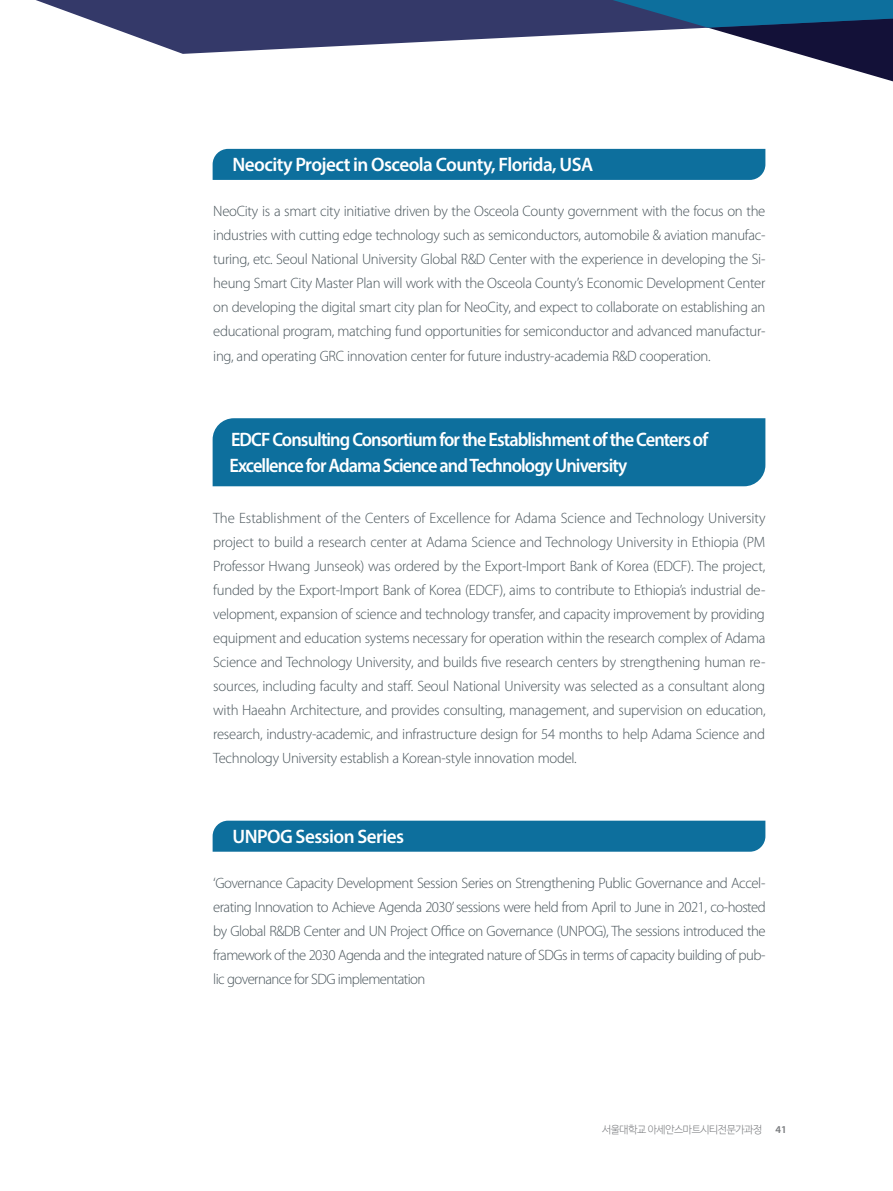
<style>
.page{position:relative;width:893px;height:1191px;background:#fff}
.page>*{position:absolute;margin:0;border:0;box-sizing:border-box;transform-origin:0 0}
.t1{font:600 19.5px/25.5px "Myriad Pro";letter-spacing:-.05em;color:#fff;scale:.94 1}
.t2{font:600 19.5px "Myriad Pro";letter-spacing:-.03em;color:#fff}
.t3{font:300 15px/24px "Myriad Pro";letter-spacing:-.02em;color:#475359;text-align:justify}
.t4{font:10.5px "Nanum Barun Gothic OTF Light";letter-spacing:-.04em;color:#76787b}
.t5{font:600 10.5px "Myriad Pro";color:#76787b}
</style>
<div class="page">
<svg style="left:36px;top:0;width:532px;height:54px;fill:#343969"></svg>
<svg style="left:568px;top:0;width:325px;height:82px"></svg>
<div style="left:213px;top:149px;width:552px;height:31px;background:#0d6f9d"></div>
<div style="left:213px;top:418px;width:552px;height:68px;background:#0d6f9d"></div>
<div style="left:213px;top:820px;width:552px;height:31px;background:#0d6f9d"></div>
<h1 class="t2" style="left:233px;top:152px;width:362px">Neocity Project in Osceola County, Florida, USA</h1>
<p class="t3" style="left:213px;top:200px;width:554px">NeoCity is a smart city initiative driven by the Osceola County government with the focus on the industries with cutting edge technology such as semiconductors, automobile &amp; aviation manufac&shy;turing, etc. Seoul National University Global R&amp;D Center with the experience in developing the Si&shy;heung Smart City Master Plan will work with the Osceola County’s Economic Development Center on developing the digital smart city plan for NeoCity, and expect to collaborate on establishing an educational program, matching fund opportunities for semiconductor and advanced manufactur&shy;ing, and operating GRC innovation center for future industry-academia R&amp;D cooperation.</p>
<h1 class="t1" style="left:230px;top:426px;width:511px">EDCF Consulting Consortium for the Establishment of the Centers of<br>Excellence for Adama Science and Technology University</h1>
<p class="t3" style="left:213px;top:506px;width:554px">The Establishment of the Centers of Excellence for Adama Science and Technology University project to build a research center at Adama Science and Technology University in Ethiopia (PM Professor Hwang Junseok) was ordered by the Export-Import Bank of Korea (EDCF). The project, funded by the Export-Import Bank of Korea (EDCF), aims to contribute to Ethiopia’s industrial de&shy;velopment, expansion of science and technology transfer, and capacity improvement by providing equipment and education systems necessary for operation within the research complex of Adama Science and Technology University, and builds five research centers by strengthening human re&shy;sources, including faculty and staff. Seoul National University was selected as a consultant along with Haeahn Architecture, and provides consulting, management, and supervision on education, research, industry-academic, and infrastructure design for 54 months to help Adama Science and Technology University establish a Korean-style innovation model.</p>
<h1 class="t2" style="left:233px;top:823px;width:173px">UNPOG Session Series</h1>
<p class="t3" style="left:213px;top:871px;width:554px">‘Governance Capacity Development Session Series on Strengthening Public Governance and Accel&shy;erating Innovation to Achieve Agenda 2030’ sessions were held from April to June in 2021, co-hosted by Global R&amp;DB Center and UN Project Office on Governance (UNPOG), The sessions introduced the framework of the 2030 Agenda and the integrated nature of SDGs in terms of capacity building of pub&shy;lic governance for SDG implementation</p>
<p class="t4" style="left:602px;top:1123px;width:162px">서울대학교 아세안스마트시티전문가과정</p>
<p class="t5" style="left:775px;top:1123px;width:13px">41</p>
</div>
